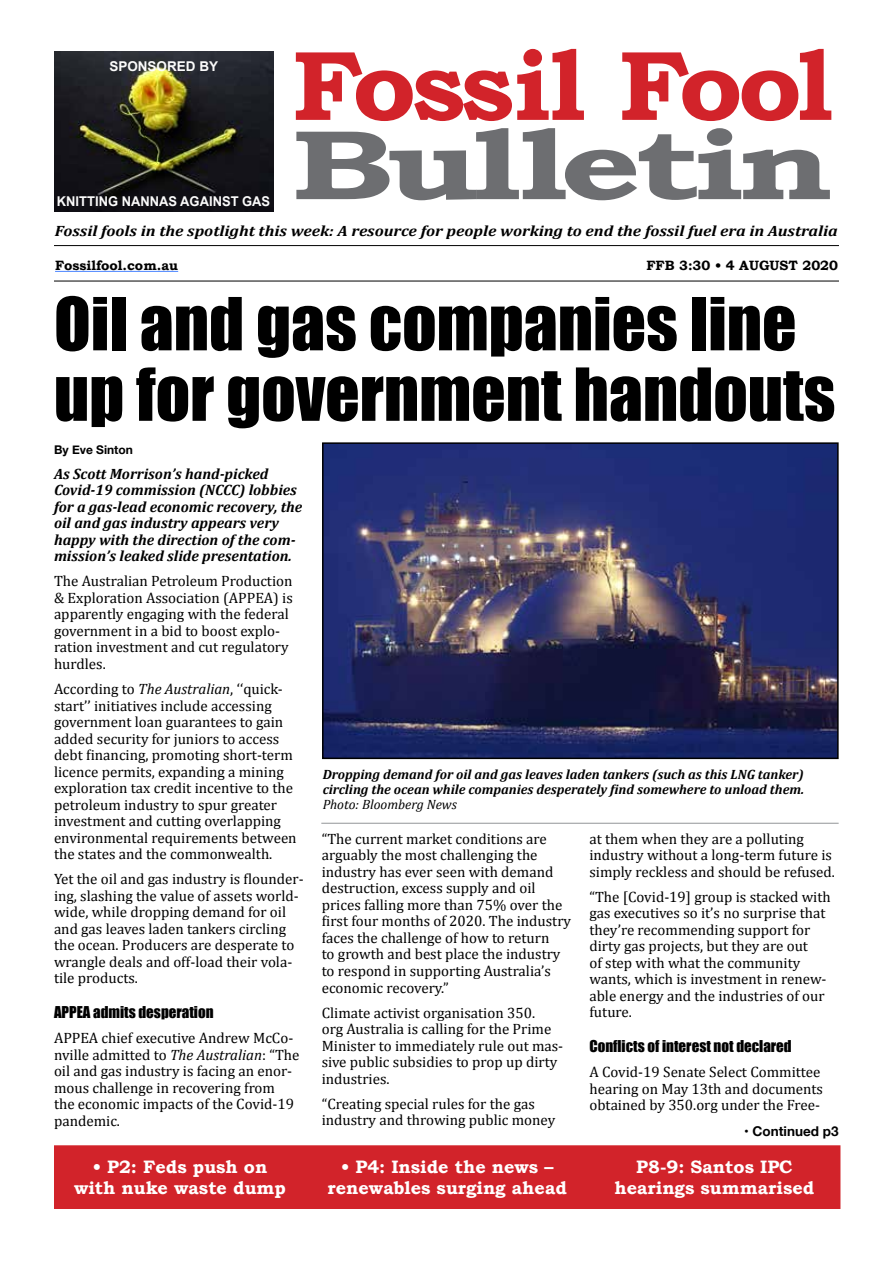
<style>
.page{position:relative;width:893px;height:1263px;background:#fff}
.page>*{position:absolute;margin:0;border:0;box-sizing:border-box;transform-origin:0 0}
.t1{font:700 99px "Bookman Old Style";letter-spacing:-.05em;color:#d2232a;scale:1.05 1}
.t2{font:700 99px "Bookman Old Style";letter-spacing:-.05em;color:#6d6e71;scale:1.43 1}
.t3{font:67.5px/70.5px "Impact";color:#000}
.t4{font:700 18px/21.6px "Bookman Old Style";color:#fff;text-align:center}
.t5{font:15px/16.5px "Cambria";color:#000}
.t6{font:italic 700 15px/16.5px "Cambria";color:#000}
.t7{font:italic 700 15px "Cambria";color:#000;scale:1.12 1}
.t8{font:15px "Impact";color:#000}
.t9{font:italic 700 13.5px/15px "Cambria";color:#000}
.t10{font:700 13.5px "Bookman Old Style";color:#000}
.t11{font:700 13.5px "Arial";color:#fbfbfb;scale:.96 1}
.t12{font:italic 13.5px "Cambria";color:#000}
.t13{font:700 13.5px "Helvetica Neue";color:#000}
.t14{font:700 13.5px "Arial";color:#fbfbfb}
.t15{font:700 12px "Helvetica Neue";color:#000}
.s1{font-style:italic}
</style>
<div class="page">
<hr style="left:55px;top:271px;width:123px;height:1px;background:#4a85ff">
<hr style="left:54px;top:245px;width:785px;height:1px;background:#000">
<hr style="left:54px;top:281px;width:785px;height:1px;background:#000">
<img style="left:54px;top:52px;width:219px;height:160px">
<div style="left:55px;top:1146px;width:785px;height:62px;background:#d2232a"></div>
<div style="left:54px;top:1145px;width:786px;height:64px;border:2px solid #d2232a"></div>
<img style="left:325px;top:445px;width:511px;height:311px">
<div style="left:322px;top:442px;width:517px;height:317px;border:2px solid #000"></div>
<hr style="left:321px;top:823px;width:518px;height:1px;background:#939598">
<p class="t14" style="left:109px;top:57px;width:110px">SPONSORED BY</p>
<p class="t11" style="left:57px;top:192px;width:224px">KNITTING NANNAS AGAINST GAS</p>
<h1 class="t1" style="left:292px;top:14px;width:516px">Fossil Fool</h1>
<h1 class="t2" style="left:291px;top:94px;width:381px">Bulletin</h1>
<p class="t7" style="left:55px;top:222px;width:700px">Fossil fools in the spotlight this week: A resource for people working to end the fossil fuel era in Australia</p>
<p class="t10" style="left:55px;top:255px;width:125px">Fossilfool.com.au</p>
<p class="t10" style="left:646px;top:255px;width:193px">FFB 3:30 • 4 AUGUST 2020</p>
<h2 class="t3" style="left:54px;top:287px;width:783px">Oil and gas companies line up for government handouts</h2>
<p class="t15" style="left:54px;top:440px;width:80px">By Eve Sinton</p>
<p class="t6" style="left:54px;top:465px;width:250px">As Scott Morrison’s hand-picked Covid-19 commission (NCCC) lobbies for a gas-lead economic recovery, the oil and gas industry appears very happy with the direction of the com&shy;mission’s leaked slide presentation.</p>
<p class="t5" style="left:54px;top:573px;width:240px">The Australian Petroleum Production &amp; Exploration Association (APPEA) is apparently engaging with the federal government in a bid to boost explo&shy;ration investment and cut regulatory hurdles.</p>
<p class="t5" style="left:54px;top:680px;width:244px">According to <span class="s1">The Australian</span>, ‘‘quick&shy;start’’ initiatives include accessing government loan guarantees to gain added security for juniors to access debt financing, promoting short-term licence permits, expanding a mining exploration tax credit incentive to the petroleum industry to spur greater investment and cutting overlapping environmental requirements between the states and the commonwealth.</p>
<p class="t5" style="left:54px;top:870px;width:251px">Yet the oil and gas industry is flounder&shy;ing, slashing the value of assets world&shy;wide, while dropping demand for oil and gas leaves laden tankers circling the ocean. Producers are desperate to wrangle deals and off-load their vola&shy;tile products.</p>
<p class="t8" style="left:54px;top:1000px;width:161px">APPEA admits desperation</p>
<p class="t5" style="left:54px;top:1030px;width:247px">APPEA chief executive Andrew McCo&shy;nville admitted to <span class="s1">The Australian</span>: “The oil and gas industry is facing an enor&shy;mous challenge in recovering from<br>the economic impacts of the Covid-19 pandemic.</p>
<p class="t9" style="left:323px;top:766px;width:483px">Dropping demand for oil and gas leaves laden tankers (such as this LNG tanker) circling the ocean while companies desperately find somewhere to unload them.</p>
<p class="t12" style="left:323px;top:796px;width:136px">Photo: Bloomberg News</p>
<p class="t5" style="left:589px;top:830px;width:247px">at them when they are a polluting industry without a long-term future is simply reckless and should be refused.</p>
<p class="t5" style="left:589px;top:888px;width:243px">“The [Covid-19] group is stacked with gas executives so it’s no surprise that they’re recommending support for dirty gas projects, but they are out<br>of step with what the community wants, which is investment in renew&shy;able energy and the industries of our future.</p>
<p class="t8" style="left:589px;top:1035px;width:204px">Conflicts of interest not declared</p>
<p class="t5" style="left:589px;top:1064px;width:235px">A Covid-19 Senate Select Committee hearing on May 13th and documents obtained by 350.org under the Free-</p>
<p class="t5" style="left:322px;top:830px;width:251px">“The current market conditions are arguably the most challenging the industry has ever seen with demand destruction, excess supply and oil prices falling more than 75% over the first four months of 2020. The industry faces the challenge of how to return<br>to growth and best place the industry to respond in supporting Australia’s economic recovery.”</p>
<p class="t5" style="left:322px;top:1004px;width:243px">Climate activist organisation 350.<br>org Australia is calling for the Prime<br>Minister to immediately rule out mas&shy;sive public subsidies to prop up dirty industries.</p>
<p class="t5" style="left:322px;top:1095px;width:235px">“Creating special rules for the gas industry and throwing public money</p>
<p class="t13" style="left:744px;top:1121px;width:96px">• Continued p3</p>
<p class="t4" style="left:74px;top:1156px;width:214px">• P2: Feds push on with nuke waste dump</p>
<p class="t4" style="left:328px;top:1156px;width:241px">• P4: Inside the news – renewables surging ahead</p>
<p class="t4" style="left:614px;top:1156px;width:201px">P8-9: Santos IPC hearings summarised</p>
</div>
